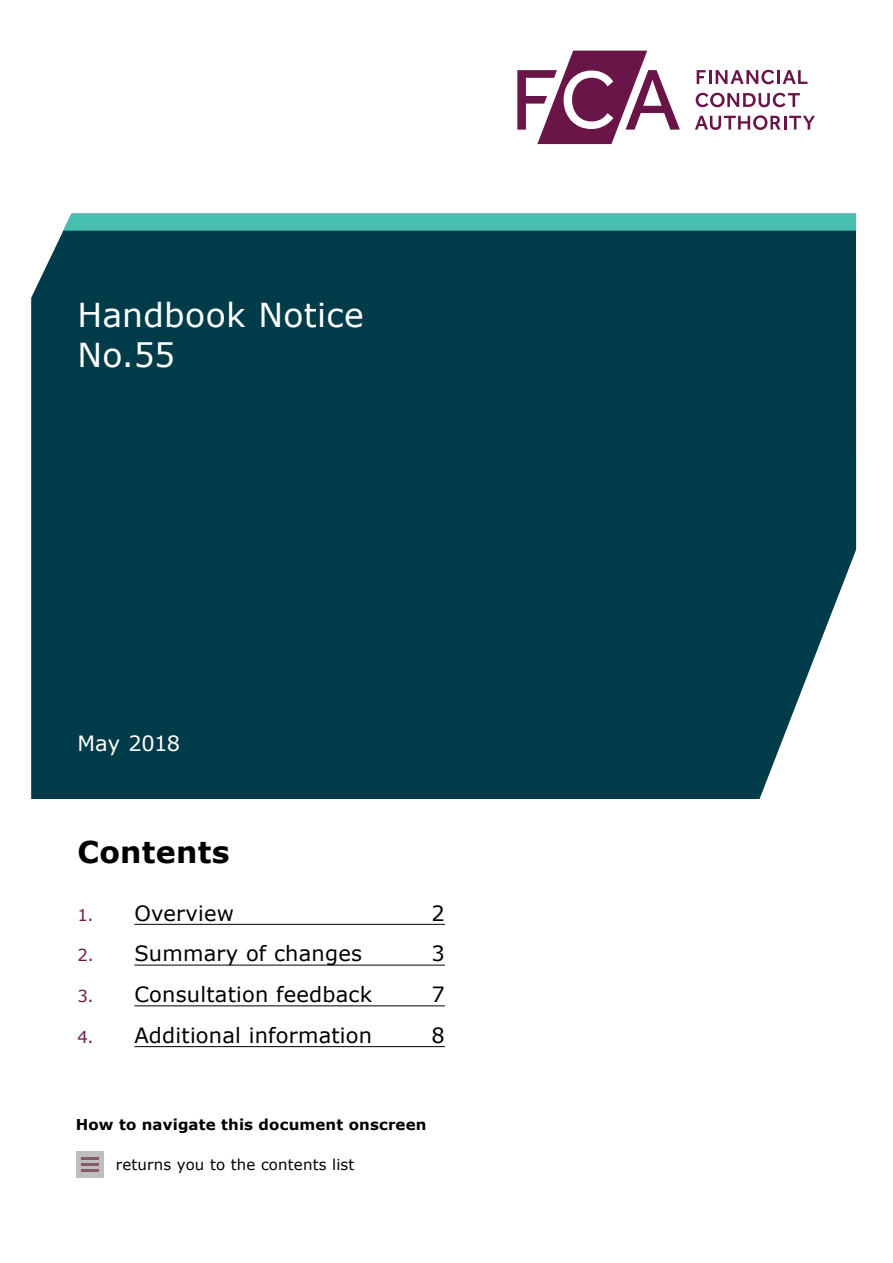
<style>
.page{position:relative;width:893px;height:1263px;background:#fff}
.page>*{position:absolute;margin:0;border:0;box-sizing:border-box;transform-origin:0 0}
.Cover_main_title{font:33px "Verdana";letter-spacing:.01em;color:#fff}
.Front_cover_policy_n{font:33px "Verdana";color:#fff}
.Contents_header{font:700 30px "Verdana";letter-spacing:.01em;color:#000}
.t1{font:21px "Verdana";letter-spacing:.01em;color:#000}
.Month_style{font:21px "Verdana";letter-spacing:-.01em;color:#fff}
.Contents_header-2{font:700 15px "Verdana";letter-spacing:.01em;color:#000}
.Contents_header-3{font:15px "Verdana";letter-spacing:.01em;color:#000}
.s1{font-size:16.5px;color:#701c45}
</style>
<div class="page">
<div style="left:31px;top:231px;width:825px;height:568px;background:#003b49"></div>
<div style="left:63px;top:214px;width:793px;height:17px;background:#47bfaf"></div>
<svg style="left:517px;top:51px;width:163px;height:93px"></svg>
<svg style="left:697px;top:70px;width:9px;height:14px"></svg>
<hr style="left:709px;top:70px;width:3px;height:14px;background:#691547">
<svg style="left:716px;top:70px;width:58px;height:14px"></svg>
<hr style="left:777px;top:70px;width:3px;height:14px;background:#691547">
<svg style="left:783px;top:70px;width:24px;height:14px"></svg>
<svg style="left:696px;top:93px;width:104px;height:14px"></svg>
<svg style="left:695px;top:115px;width:120px;height:15px"></svg>
<hr style="left:134px;top:924px;width:311px;height:1px;background:#000">
<hr style="left:134px;top:965px;width:311px;height:1px;background:#000">
<hr style="left:134px;top:1005px;width:311px;height:1px;background:#000">
<hr style="left:134px;top:1046px;width:311px;height:1px;background:#000">
<div style="left:76px;top:1151px;width:28px;height:26px;background:#bcbec0"></div>
<svg style="left:81px;top:1163px;width:17px;height:2px"></svg>
<hr style="left:81px;top:1169px;width:17px;height:3px;background:#86596a">
<hr style="left:81px;top:1156px;width:17px;height:3px;background:#86596a">
<p class="Cover_main_title" style="left:77px;top:292px;width:288px">Handbook Notice</p>
<p class="Front_cover_policy_n" style="left:77px;top:332px;width:99px">No.55</p>
<p class="Month_style" style="left:77px;top:729px;width:104px">May 2018</p>
<p class="Contents_header" style="left:77px;top:831px;width:154px">Contents</p>
<p class="t1" style="left:77px;top:898px;width:158px"><span class="s1">1.</span> Overview</p>
<p class="t1" style="left:432px;top:898px;width:15px">2</p>
<p class="t1" style="left:77px;top:939px;width:286px"><span class="s1">2.</span> Summary of changes</p>
<p class="t1" style="left:432px;top:939px;width:15px">3</p>
<p class="t1" style="left:77px;top:980px;width:296px"><span class="s1">3.</span> Consultation feedback</p>
<p class="t1" style="left:432px;top:980px;width:15px">7</p>
<p class="t1" style="left:77px;top:1021px;width:296px"><span class="s1">4.</span> Additional information</p>
<p class="t1" style="left:432px;top:1021px;width:15px">8</p>
<p class="Contents_header-2" style="left:76px;top:1114px;width:352px">How to navigate this document onscreen</p>
<p class="Contents_header-3" style="left:116px;top:1154px;width:240px">returns you to the contents list</p>
</div>
